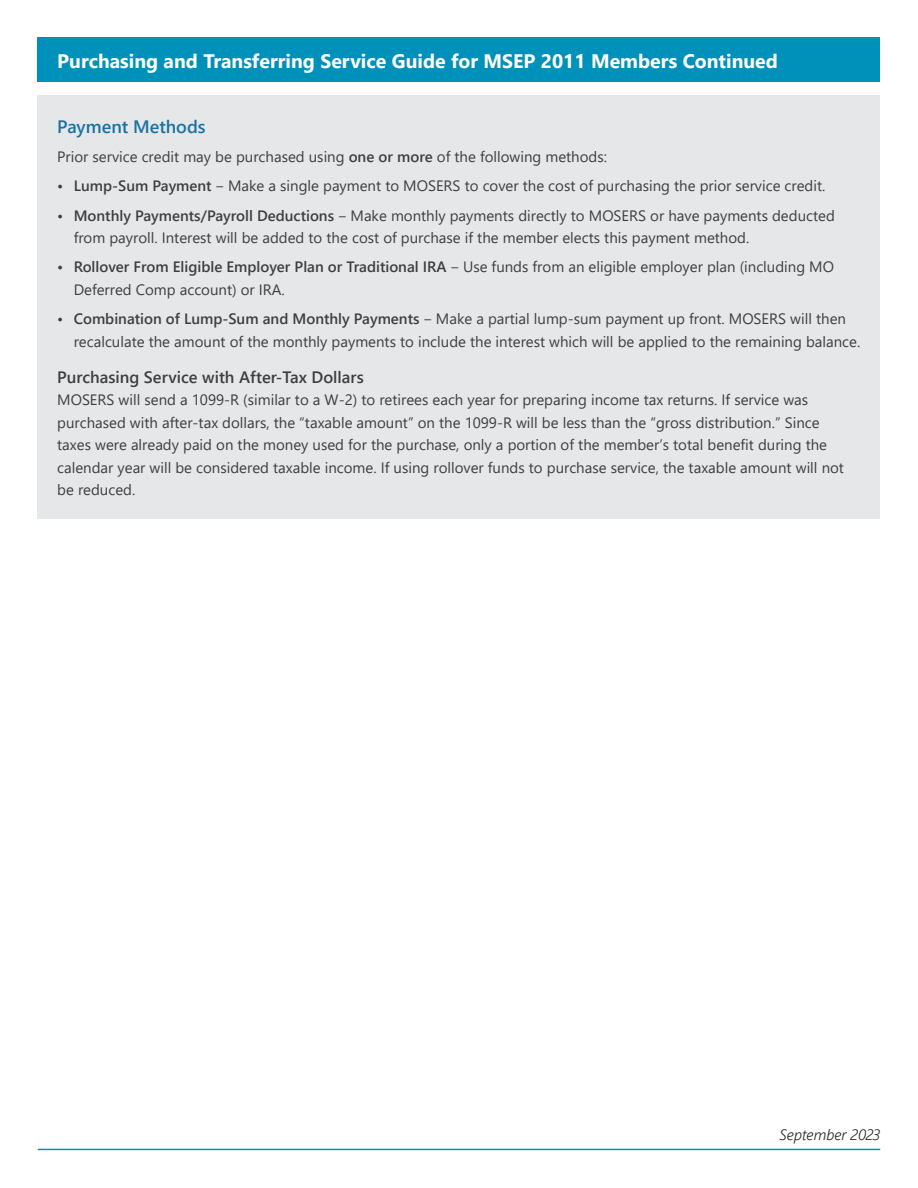
<style>
.page{position:relative;width:918px;height:1188px;background:#fff}
.page>*{position:absolute;margin:0;border:0;box-sizing:border-box;transform-origin:0 0}
.t1{font:700 19.5px "Segoe UI";color:#fff}
.Body_Text{font:600 18px "Segoe UI";color:#1a72a0}
.Section_Subhead{font:600 16.5px "Segoe UI";color:#3e3e3f}
.Body_Text-2{font:15px/22.5px "Segoe UI";color:#3e3e3f}
.t2{font:italic 300 15px "Segoe UI";color:#231f20}
.s1{font-weight:600}
</style>
<div class="page">
<div style="left:38px;top:38px;width:842px;height:44px;background:#0091bb"></div>
<div style="left:38px;top:95px;width:842px;height:423px;background:#e6e7e9"></div>
<hr style="left:38px;top:1149px;width:842px;height:1px;background:#0091bb">
<p class="t1" style="left:57px;top:42px;width:722px">Purchasing and Transferring Service Guide for MSEP 2011 Members Continued</p>
<p class="Body_Text" style="left:57px;top:110px;width:150px">Payment Methods</p>
<p class="Body_Text-2" style="left:57px;top:144px;width:551px">Prior service credit may be purchased using <span class="s1">one or more</span> of the following methods:</p>
<p class="Body_Text-2" style="left:57px;top:173px;width:770px"><span class="s1">• Lump-Sum Payment</span> ‒ Make a single payment to MOSERS to cover the cost of purchasing the prior service credit.</p>
<p class="Body_Text-2" style="left:74px;top:203px;width:763px;text-indent:-16px"><span class="s1">• Monthly Payments/Payroll Deductions</span> ‒ Make monthly payments directly to MOSERS or have payments deducted from payroll. Interest will be added to the cost of purchase if the member elects this payment method.</p>
<p class="Body_Text-2" style="left:74px;top:254px;width:762px;text-indent:-16px"><span class="s1">• Rollover From Eligible Employer Plan or Traditional IRA</span> ‒ Use funds from an eligible employer plan (including MO<br>Deferred Comp account) or IRA.</p>
<p class="Body_Text-2" style="left:74px;top:306px;width:788px;text-indent:-16px"><span class="s1">• Combination of Lump-Sum and Monthly Payments</span> ‒ Make a partial lump-sum payment up front. MOSERS will then recalculate the amount of the monthly payments to include the interest which will be applied to the remaining balance.</p>
<p class="Section_Subhead" style="left:57px;top:361px;width:308px">Purchasing Service with After-Tax Dollars</p>
<p class="Body_Text-2" style="left:57px;top:387px;width:788px">MOSERS will send a 1099-R (similar to a W-2) to retirees each year for preparing income tax returns. If service was purchased with after-tax dollars, the “taxable amount” on the 1099-R will be less than the “gross distribution.” Since taxes were already paid on the money used for the purchase, only a portion of the member’s total benefit during the calendar year will be considered taxable income. If using rollover funds to purchase service, the taxable amount will not be reduced.</p>
<p class="t2" style="left:779px;top:1123px;width:102px">September 2023</p>
</div>
